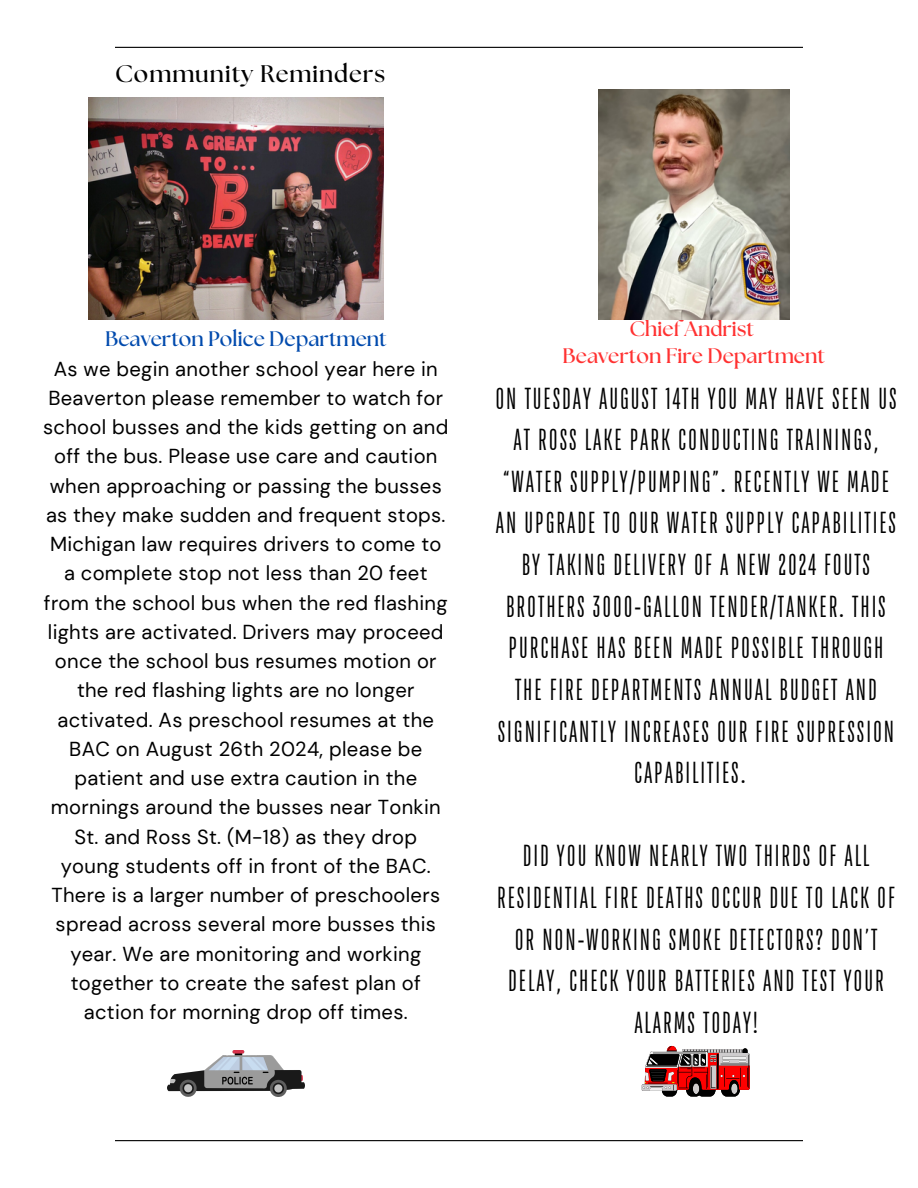
<style>
.page{position:relative;width:918px;height:1188px;background:#fff}
.page>*{position:absolute;margin:0;border:0;box-sizing:border-box;transform-origin:0 0}
.t1{font:30.3px/41.7px "TT Bluescreens";letter-spacing:.065em;color:#000;text-align:center}
.t2{font:700 24px "The Seasons";letter-spacing:.04em;color:#000}
.t3{font:700 21px "The Seasons";color:#ff3131}
.t4{font:700 21px "The Seasons";color:#004aad}
.t5{font:20.25px/29.2px "DM Sans";letter-spacing:.015em;color:#000;text-align:center}
</style>
<div class="page">
<hr style="left:115px;top:47px;width:688px;height:1px;background:#000">
<hr style="left:115px;top:1140px;width:688px;height:1px;background:#000">
<img style="left:599px;top:90px;width:191px;height:229px">
<img style="left:88px;top:98px;width:296px;height:221px">
<svg style="left:642px;top:1046px;width:108px;height:51px"></svg>
<img style="left:168px;top:1051px;width:136px;height:46px">
<p class="t2" style="left:115px;top:63px;width:272px">Community Reminders</p>
<p class="t4" style="left:105px;top:330px;width:283px">Beaverton Police Department</p>
<p class="t5" style="left:43px;top:354px;width:407px">As we begin another school year here in Beaverton please remember to watch for school busses and the kids getting on and off the bus. Please use care and caution when approaching or passing the busses as they make sudden and frequent stops.<br>Michigan law requires drivers to come to a complete stop not less than 20 feet from the school bus when the red flashing lights are activated. Drivers may proceed once the school bus resumes motion or the red flashing lights are no longer activated. As preschool resumes at the BAC on August 26th 2024, please be patient and use extra caution in the mornings around the busses near Tonkin St. and Ross St. (M-18) as they drop young students off in front of the BAC.<br>There is a larger number of preschoolers spread across several more busses this year. We are monitoring and working together to create the safest plan of action for morning drop off times.</p>
<p class="t3" style="left:630px;top:319px;width:126px">Chief Andrist</p>
<p class="t3" style="left:563px;top:346px;width:264px">Beaverton Fire Department</p>
<h1 class="t1" style="left:495px;top:379px;width:403px">ON TUESDAY AUGUST 14TH YOU MAY HAVE SEEN US AT ROSS LAKE PARK CONDUCTING TRAININGS, “WATER SUPPLY/PUMPING”. RECENTLY WE MADE AN UPGRADE TO OUR WATER SUPPLY CAPABILITIES BY TAKING DELIVERY OF A NEW 2024 FOUTS BROTHERS 3000-GALLON TENDER/TANKER. THIS PURCHASE HAS BEEN MADE POSSIBLE THROUGH THE FIRE DEPARTMENTS ANNUAL BUDGET AND SIGNIFICANTLY INCREASES OUR FIRE SUPRESSION CAPABILITIES.</h1>
<h1 class="t1" style="left:497px;top:837px;width:399px">DID YOU KNOW NEARLY TWO THIRDS OF ALL RESIDENTIAL FIRE DEATHS OCCUR DUE TO LACK OF OR NON-WORKING SMOKE DETECTORS? DON’T DELAY, CHECK YOUR BATTERIES AND TEST YOUR ALARMS TODAY!</h1>
</div>
